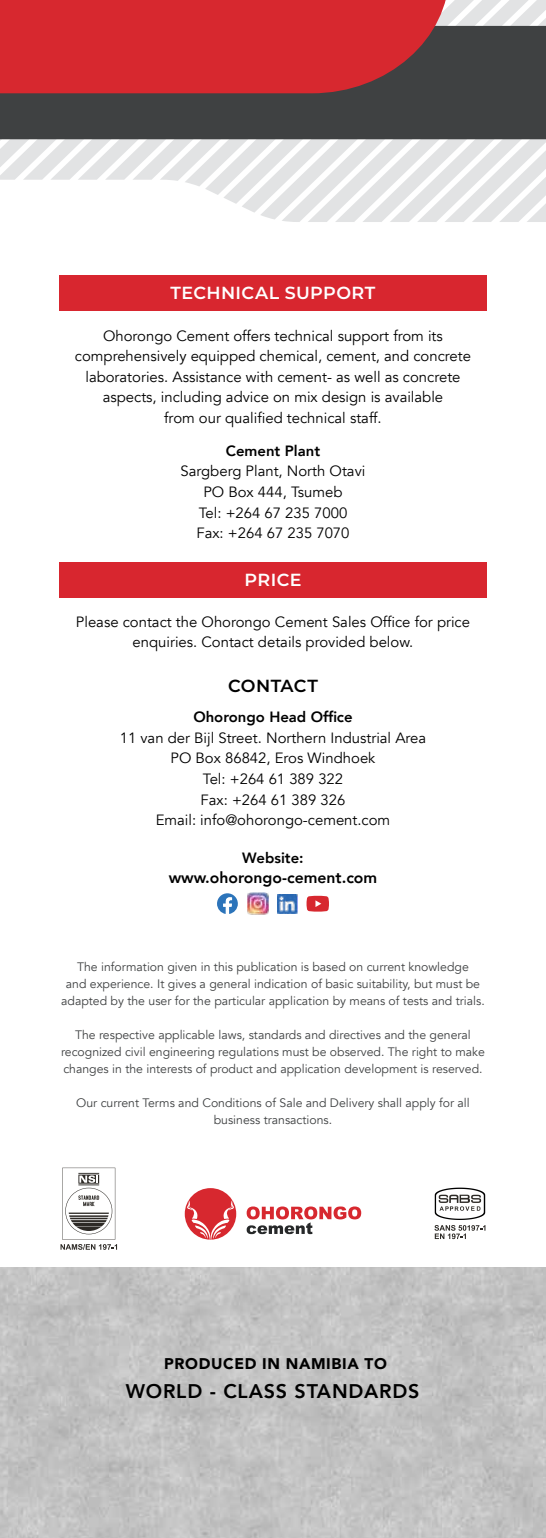
<style>
.page{position:relative;width:546px;height:1538px;background:#fff}
.page>*{position:absolute;margin:0;border:0;box-sizing:border-box;transform-origin:0 0}
.t1{font:800 19.78px "Avenir";letter-spacing:.04em;color:#000}
.t2{font:600 17.5px "Montserrat";letter-spacing:.025em;color:#fff}
.t3{font:600 17.5px "Montserrat";letter-spacing:.015em;color:#000}
.t4{font:800 15.75px "Avenir";color:#000}
.t5{font:900 15.4px "Avenir";letter-spacing:.04em;color:#000}
.t6{font:14.88px/20.5px "Avenir";color:#000;text-align:center}
.t7{font:800 14.88px "Avenir";color:#000}
.t8{font:12.25px/17px "Avenir";color:#3f4142;text-align:center}
</style>
<div class="page">
<svg style="left:0;top:139px;width:185px;height:41px;fill:#e2e3e4"></svg>
<svg style="left:363px;top:139px;width:183px;height:83px"></svg>
<svg style="left:185px;top:139px;width:75px;height:47px;fill:#e2e3e4"></svg>
<svg style="left:260px;top:0;width:241px;height:219px;fill:#e2e3e4"></svg>
<div style="left:0;top:26px;width:546px;height:113px;background:#3f4142"></div>
<svg style="left:0;top:0;width:449px;height:93px;background:#cb2a31"></svg>
<img style="left:0;top:1267px;width:546px;height:271px">
<div style="left:59px;top:275px;width:428px;height:35px;background:#d8262f"></div>
<div style="left:59px;top:562px;width:428px;height:35px;background:#d8262f"></div>
<svg style="left:247px;top:1206px;width:114px;height:28px"></svg>
<div style="left:185px;top:1188px;width:51px;height:51px;background:#d7282f;border-radius:50%"></div>
<svg style="left:187px;top:1200px;width:47px;height:39px"></svg>
<svg style="left:217px;top:893px;width:21px;height:21px"></svg>
<img style="left:247px;top:893px;width:21px;height:21px">
<img style="left:277px;top:894px;width:20px;height:19px">
<svg style="left:306px;top:896px;width:23px;height:15px"></svg>
<svg style="left:60px;top:1168px;width:57px;height:82px"></svg>
<svg style="left:434px;top:1187px;width:51px;height:52px"></svg>
<p class="t2" style="left:170px;top:281px;width:206px">TECHNICAL SUPPORT</p>
<p class="t6" style="left:75px;top:326px;width:397px">Ohorongo Cement offers technical support from its comprehensively equipped chemical, cement, and concrete laboratories. Assistance with cement- as well as concrete aspects, including advice on mix design is available<br>from our qualified technical staff.</p>
<p class="t7" style="left:226px;top:439px;width:96px">Cement Plant</p>
<p class="t6" style="left:180px;top:461px;width:186px">Sargberg Plant, North Otavi<br>PO Box 444, Tsumeb<br>Tel: +264 67 235 7000<br>Fax: +264 67 235 7070</p>
<p class="t2" style="left:244px;top:568px;width:58px">PRICE</p>
<p class="t6" style="left:76px;top:611px;width:395px">Please contact the Ohorongo Cement Sales Office for price enquiries. Contact details provided below.</p>
<p class="t3" style="left:228px;top:673px;width:91px">CONTACT</p>
<p class="t7" style="left:193px;top:706px;width:161px">Ohorongo Head Office</p>
<p class="t6" style="left:120px;top:728px;width:308px">11 van der Bijl Street. Northern Industrial Area<br>PO Box 86842, Eros Windhoek<br>Tel: +264 61 389 322<br>Fax: +264 61 389 326<br>Email: info@ohorongo-cement.com</p>
<p class="t7" style="left:242px;top:846px;width:63px">Website:</p>
<p class="t4" style="left:169px;top:865px;width:210px">www.ohorongo-cement.com</p>
<p class="t8" style="left:61px;top:958px;width:425px">The information given in this publication is based on current knowledge<br>and experience. It gives a general indication of basic suitability, but must be adapted by the user for the particular application by means of tests and trials.</p>
<p class="t8" style="left:61px;top:1026px;width:425px">The respective applicable laws, standards and directives and the general recognized civil engineering regulations must be observed. The right to make changes in the interests of product and application development is reserved.</p>
<p class="t8" style="left:76px;top:1094px;width:395px">Our current Terms and Conditions of Sale and Delivery shall apply for all business transactions.</p>
<p class="t5" style="left:164px;top:1351px;width:224px">PRODUCED IN NAMIBIA TO</p>
<h1 class="t1" style="left:126px;top:1375px;width:295px">WORLD - CLASS STANDARDS</h1>
</div>
